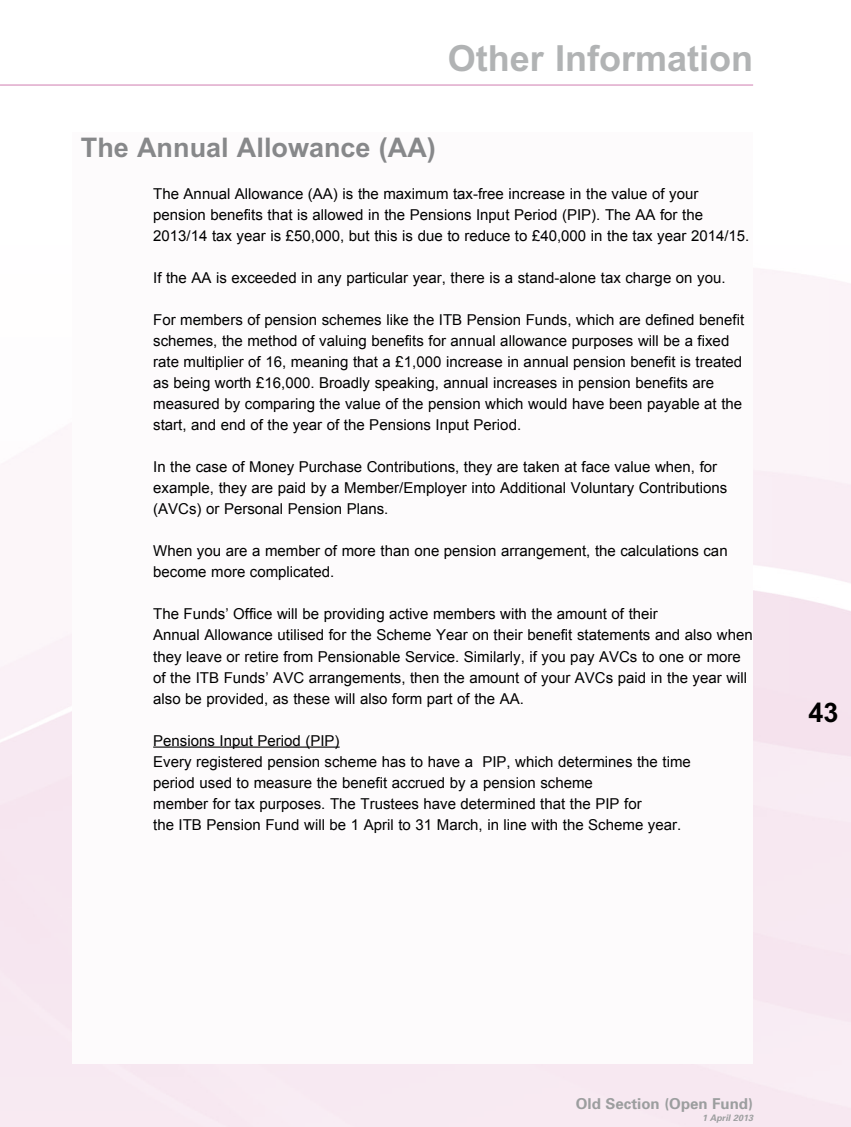
<style>
.page{position:relative;width:851px;height:1127px;background:#fff}
.page>*{position:absolute;margin:0;border:0;box-sizing:border-box;transform-origin:0 0}
.t1{font:700 36px "Arial";color:#b1b3b4}
.t2{font:700 27px "Arial";color:#87888a}
.t3{font:700 27px "Arial";color:#000}
.t4{font:15px/21px "Arial";color:#000}
.t5{font:700 15px "Univers";color:#9c9e9f}
.t6{font:italic 700 9px "Univers";color:#9c9e9f}
</style>
<div class="page">
<hr style="left:0;top:84px;width:753px;height:2px;background:#e0a9ca">
<div style="left:72px;top:132px;width:681px;height:931px;background:#fdfbfc"></div>
<hr style="left:153px;top:746px;width:186px;height:2px;background:#000">
<h1 class="t1" style="left:448px;top:38px;width:307px">Other Information</h1>
<h2 class="t2" style="left:81px;top:133px;width:356px">The Annual Allowance (AA)</h2>
<p class="t4" style="left:153px;top:184px;width:597px">The Annual Allowance (AA) is the maximum tax-free increase in the value of your pension benefits that is allowed in the Pensions Input Period (PIP). The AA for the<br>2013/14 tax year is £50,000, but this is due to reduce to £40,000 in the tax year 2014/15.</p>
<p class="t4" style="left:153px;top:268px;width:574px">If the AA is exceeded in any particular year, there is a stand-alone tax charge on you.</p>
<p class="t4" style="left:153px;top:310px;width:592px">For members of pension schemes like the ITB Pension Funds, which are defined benefit schemes, the method of valuing benefits for annual allowance purposes will be a fixed rate multiplier of 16, meaning that a £1,000 increase in annual pension benefit is treated as being worth £16,000. Broadly speaking, annual increases in pension benefits are measured by comparing the value of the pension which would have been payable at the start, and end of the year of the Pensions Input Period.</p>
<p class="t4" style="left:153px;top:457px;width:575px">In the case of Money Purchase Contributions, they are taken at face value when, for example, they are paid by a Member/Employer into Additional Voluntary Contributions (AVCs) or Personal Pension Plans.</p>
<p class="t4" style="left:153px;top:541px;width:576px">When you are a member of more than one pension arrangement, the calculations can become more complicated.</p>
<p class="t4" style="left:153px;top:604px;width:601px">The Funds’ Office will be providing active members with the amount of their<br>Annual Allowance utilised for the Scheme Year on their benefit statements and also when they leave or retire from Pensionable Service. Similarly, if you pay AVCs to one or more of the ITB Funds’ AVC arrangements, then the amount of your AVCs paid in the year will also be provided, as these will also form part of the AA.</p>
<p class="t4" style="left:153px;top:730px;width:539px">Pensions Input Period (PIP)<br>Every registered pension scheme has to have a PIP, which determines the time period used to measure the benefit accrued by a pension scheme<br>member for tax purposes. The Trustees have determined that the PIP for<br>the ITB Pension Fund will be 1 April to 31 March, in line with the Scheme year.</p>
<h2 class="t3" style="left:808px;top:697px;width:32px">43</h2>
<p class="t5" style="left:575px;top:1095px;width:179px">Old Section (Open Fund)</p>
<p class="t6" style="left:702px;top:1112px;width:53px">1 April 2013</p>
</div>
